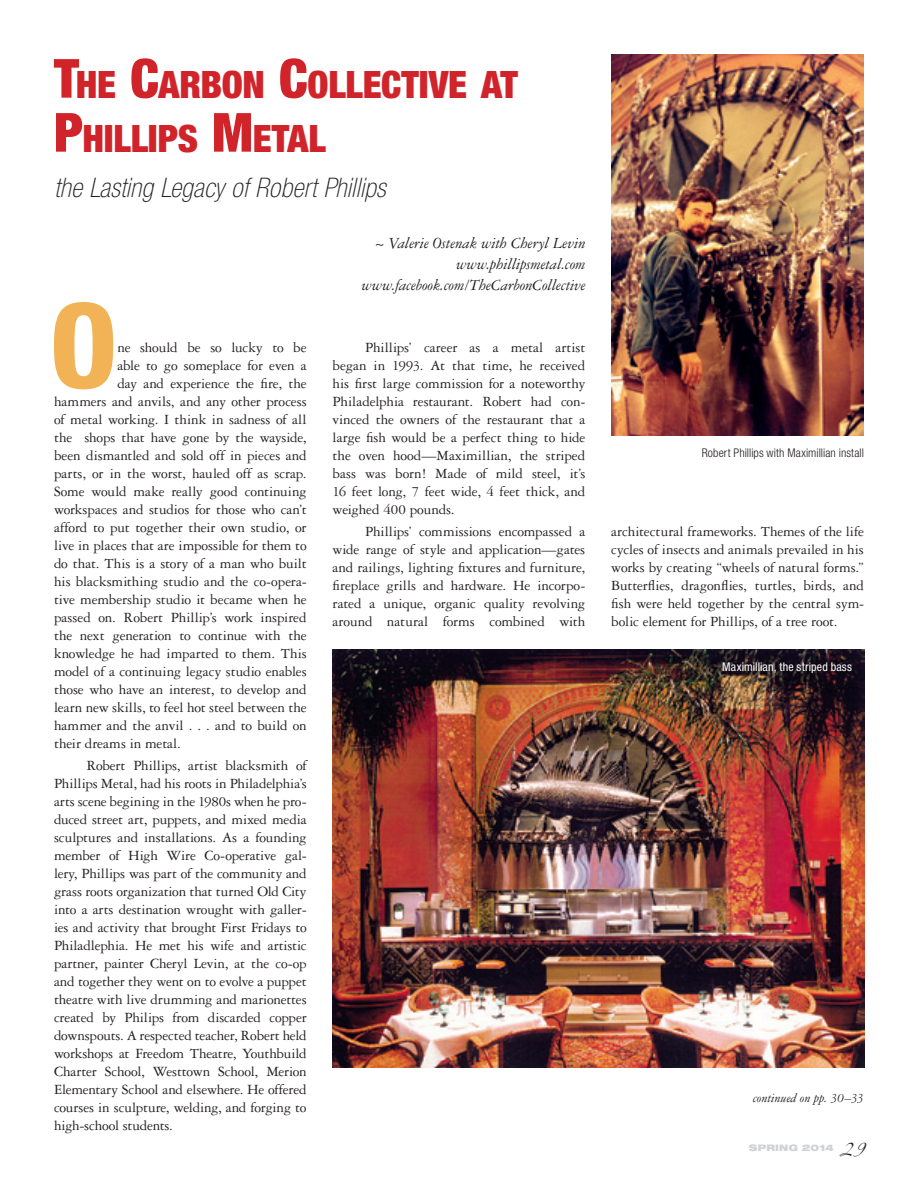
<style>
.page{position:relative;width:918px;height:1188px;background:#fff}
.page>*{position:absolute;margin:0;border:0;box-sizing:border-box;transform-origin:0 0}
.t1{font:800 condensed 117.75px "Helvetica Neue";color:#f2b256}
.t2{font:900 condensed 37.8px/54px "Helvetica Neue";letter-spacing:-.01em;color:#d1232a}
.t3{font:italic 100 condensed 27px "Helvetica Neue";letter-spacing:.01em;color:#231f20}
.t4{font:italic 16.5px/21px "Garamond Three";letter-spacing:-.005em;color:#231f20;text-align:right}
.t5{font:15px/18px "Garamond Three";letter-spacing:-.01em;color:#231f20;text-align:justify}
.t6{font:italic 13.5px "Garamond Three";color:#231f20}
.t7{font:300 condensed 12px "Helvetica Neue";letter-spacing:.005em;color:#231f20}
.t8{font:condensed 12px "Helvetica Neue";letter-spacing:.01em;color:#fff}
.t9{font:900 expanded 9px "Helvetica Neue";letter-spacing:.02em;color:#d1d2d4}
.s1{font-size:54px}
.s2{font-family:"Zapfino";font-weight:400;font-stretch:normal;font-size:12px;color:#231f20}
</style>
<div class="page">
<img style="left:333px;top:650px;width:531px;height:418px">
<img style="left:611px;top:54px;width:253px;height:382px">
<h2 class="t2" style="left:54px;top:57px;width:466px"><span class="s1">T</span>HE <span class="s1">C</span>ARBON <span class="s1">C</span>OLLECTIVE AT<br><span class="s1">P</span>HILLIPS <span class="s1">M</span>ETAL</h2>
<h3 class="t3" style="left:54px;top:172px;width:333px">the Lasting Legacy of Robert Phillips</h3>
<p class="t4" style="left:362px;top:232px;width:225px">~ Valerie Ostenak with Cheryl Levin www.phillipsmetal.com www.facebook.com/TheCarbonCollective</p>
<h1 class="t1" style="left:50px;top:273px;width:69px">O</h1>
<p class="t5" style="left:117px;top:338px;width:191px">ne should be so lucky to be</p>
<p class="t5" style="left:117px;top:356px;width:191px">able to go someplace for even a</p>
<p class="t5" style="left:117px;top:374px;width:191px">day and experience the fire, the</p>
<p class="t5" style="left:54px;top:392px;width:254px">hammers and anvils, and any other process</p>
<p class="t5" style="left:54px;top:410px;width:254px">of metal working. I think in sadness of all</p>
<p class="t5" style="left:54px;top:428px;width:254px">the shops that have gone by the wayside,</p>
<p class="t5" style="left:54px;top:446px;width:254px">been dismantled and sold off in pieces and</p>
<p class="t5" style="left:54px;top:464px;width:254px">parts, or in the worst, hauled off as scrap.</p>
<p class="t5" style="left:54px;top:482px;width:254px">Some would make really good continuing</p>
<p class="t5" style="left:54px;top:500px;width:254px">workspaces and studios for those who can’t</p>
<p class="t5" style="left:54px;top:518px;width:254px">afford to put together their own studio, or</p>
<p class="t5" style="left:54px;top:536px;width:254px">live in places that are impossible for them to</p>
<p class="t5" style="left:54px;top:554px;width:254px">do that. This is a story of a man who built</p>
<p class="t5" style="left:54px;top:572px;width:254px">his blacksmithing studio and the co-opera-</p>
<p class="t5" style="left:54px;top:590px;width:254px">tive membership studio it became when he</p>
<p class="t5" style="left:54px;top:608px;width:254px">passed on. Robert Phillip’s work inspired</p>
<p class="t5" style="left:54px;top:626px;width:254px">the next generation to continue with the</p>
<p class="t5" style="left:54px;top:644px;width:254px">knowledge he had imparted to them. This</p>
<p class="t5" style="left:54px;top:662px;width:254px">model of a continuing legacy studio enables</p>
<p class="t5" style="left:54px;top:680px;width:254px">those who have an interest, to develop and</p>
<p class="t5" style="left:54px;top:698px;width:254px">learn new skills, to feel hot steel between the</p>
<p class="t5" style="left:54px;top:716px;width:254px">hammer and the anvil . . . and to build on</p>
<p class="t5" style="left:54px;top:734px;width:128px">their dreams in metal.</p>
<p class="t5" style="left:54px;top:757px;width:254px;text-indent:32px">Robert Phillips, artist blacksmith of Phillips Metal, had his roots in Philadelphia’s arts scene begining in the 1980s when he pro&shy;duced street art, puppets, and mixed media sculptures and installations. As a founding member of High Wire Co-operative gal&shy;lery, Phillips was part of the community and grass roots organization that turned Old City into a arts destination wrought with galler&shy;ies and activity that brought First Fridays to Philadlephia. He met his wife and artistic partner, painter Cheryl Levin, at the co-op and together they went on to evolve a puppet theatre with live drumming and marionettes created by Philips from discarded copper downspouts. A respected teacher, Robert held workshops at Freedom Theatre, Youthbuild Charter School, Westtown School, Merion Elementary School and elsewhere. He offered courses in sculpture, welding, and forging to high-school students.</p>
<p class="t5" style="left:333px;top:338px;width:254px;text-indent:32px">Phillips’ career as a metal artist began in 1993. At that time, he received his first large commission for a noteworthy Philadelphia restaurant. Robert had con&shy;vinced the owners of the restaurant that a large fish would be a perfect thing to hide the oven hood—Maximillian, the striped bass was born! Made of mild steel, it’s 16 feet long, 7 feet wide, 4 feet thick, and weighed 400 pounds.</p>
<p class="t5" style="left:333px;top:523px;width:254px;text-indent:32px">Phillips’ commissions encompassed a wide range of style and application—gates and railings, lighting fixtures and furniture, fireplace grills and hardware. He incorpo&shy;rated a unique, organic quality revolving around natural forms combined with</p>
<p class="t5" style="left:611px;top:523px;width:254px">architectural frameworks. Themes of the life cycles of insects and animals prevailed in his works by creating “wheels of natural forms.” Butterflies, dragonflies, turtles, birds, and fish were held together by the central sym&shy;bolic element for Phillips, of a tree root.</p>
<p class="t7" style="left:702px;top:445px;width:164px">Robert Phillips with Maximillian install</p>
<p class="t8" style="left:722px;top:660px;width:131px">Maximillian, the striped bass</p>
<p class="t6" style="left:753px;top:1091px;width:112px">continued on pp. 30–33</p>
<p class="t9" style="left:749px;top:1142px;width:117px">SPRING 2014 <span class="s2">29</span></p>
</div>
